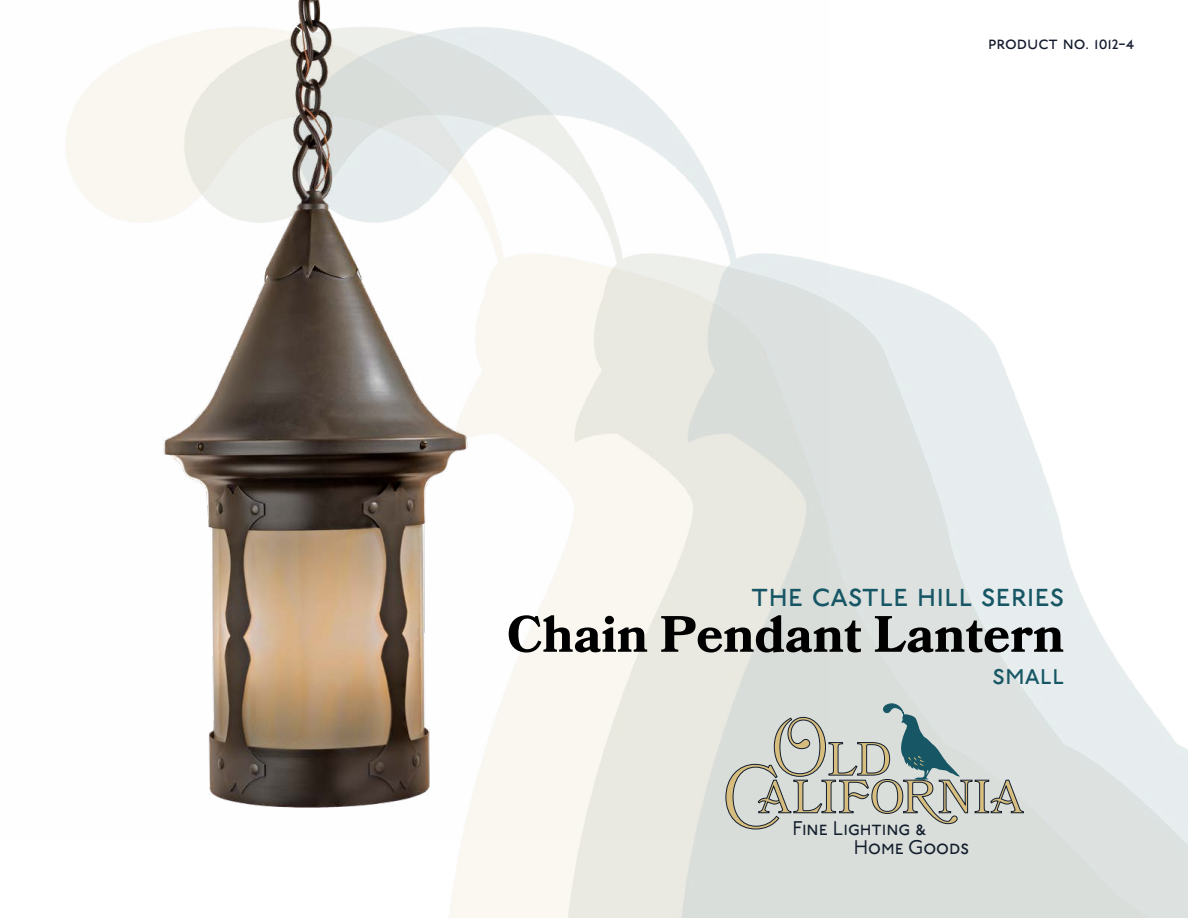
<style>
.page{position:relative;width:1188px;height:918px;background:#fff}
.page>*{position:absolute;margin:0;border:0;box-sizing:border-box;transform-origin:0 0}
.t1{font:700 51px "Bookmania";color:#000}
.t2{font:46.5px "Bookmania";letter-spacing:.025em;color:#d7be7f}
.t3{font:33px "P22 Underground Bk P";color:#175765}
.t4{font:28.5px "P22 Underground Bk P";color:#175765}
.t5{font:19.8px/18.1px "P22 Underground Bk P";color:#131e2d}
.t6{font:18px "P22 Underground Bk P";color:#131a2d}
.s1{font-weight:300;font-size:80.85px}
.s2{font-size:64.95px}
</style>
<div class="page">
<svg style="left:829px;top:702px;width:195px;height:127px;background:#c0c8c8"></svg>
<img style="left:65px;top:0;width:764px;height:839px">
<p class="t6" style="left:988px;top:33px;width:147px">product no. 1012-4</p>
<h3 class="t3" style="left:751px;top:576px;width:315px">the castle hill series</h3>
<h1 class="t1" style="left:507px;top:604px;width:559px">Chain Pendant Lantern</h1>
<h3 class="t4" style="left:993px;top:659px;width:73px">small</h3>
<h2 class="t2" style="left:770px;top:732px;width:123px"><span class="s1">O</span>LD</h2>
<h2 class="t2" style="left:723px;top:770px;width:301px"><span class="s2">C</span> ALIFORNIA</h2>
<p class="t5" style="left:854px;top:820px;width:117px;text-indent:-61px">Fine Lighting &amp;<br>Home Goods</p>
</div>
